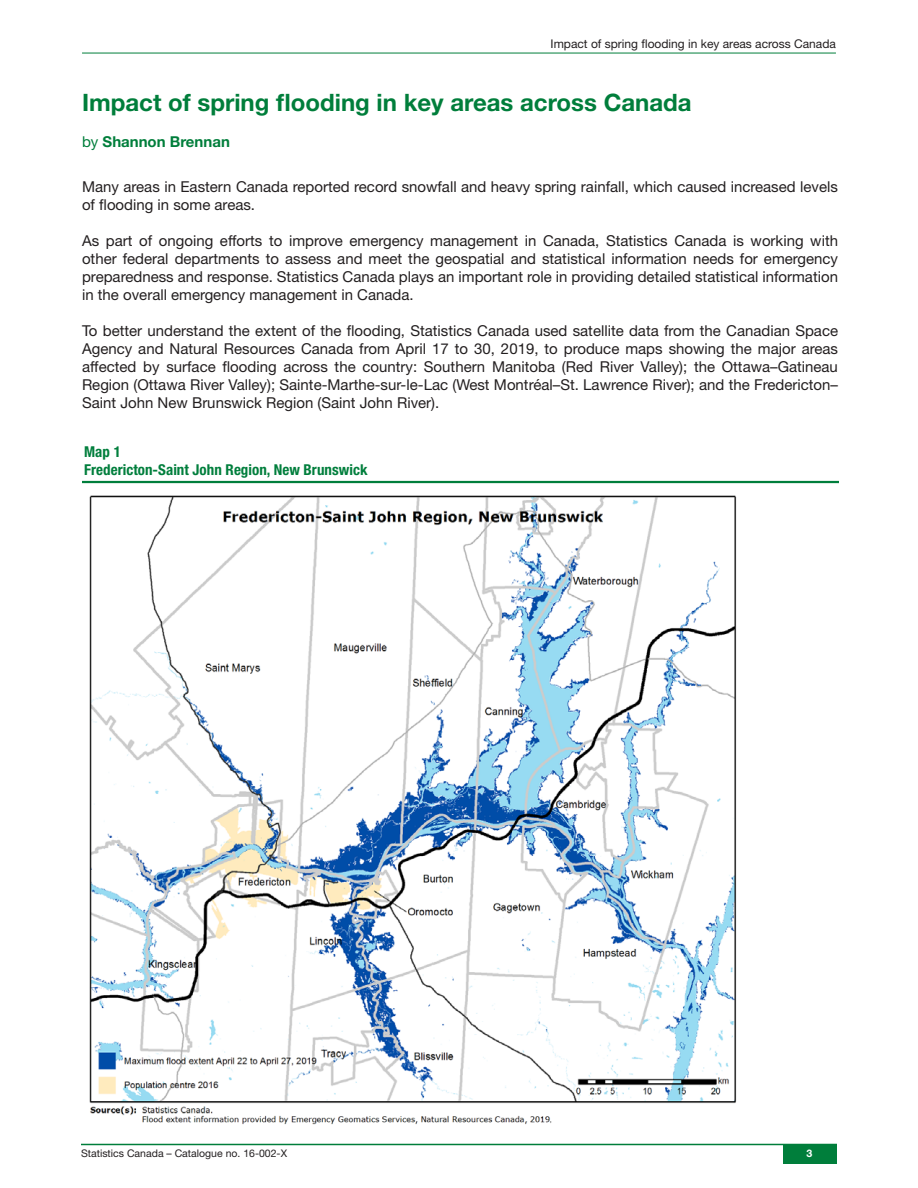
<style>
.page{position:relative;width:918px;height:1188px;background:#fff}
.page>*{position:absolute;margin:0;border:0;box-sizing:border-box;transform-origin:0 0}
.t1{font:700 24px "Helvetica Neue LT Std";color:#007e3b}
.t2{font:15px/18px "Helvetica Neue LT Std";color:#231f20;text-align:justify}
.t3{font:700 condensed 15px/18px "Helvetica Neue LT Std";letter-spacing:.005em;color:#007e3c}
.t4{font:700 15px "Helvetica Neue LT Std";color:#007e3b}
.t5{font:12px "Helvetica Neue LT Std";color:#231f20}
.t6{font:10.5px "Helvetica Neue LT Std";color:#231f20}
.t7{font:700 10.5px "Helvetica Neue LT Std";color:#fff}
.s1{font-weight:400}
</style>
<div class="page">
<hr style="left:82px;top:53px;width:754px;height:1px;background:#007e3b">
<div style="left:783px;top:1145px;width:54px;height:19px;background:#007e3b"></div>
<hr style="left:81px;top:1144px;width:756px;height:1px;background:#007e3b">
<hr style="left:82px;top:481px;width:756px;height:2px;background:#007e3c">
<img style="left:89px;top:495px;width:648px;height:630px">
<p class="t5" style="left:551px;top:37px;width:287px">Impact of spring flooding in key areas across Canada</p>
<h1 class="t1" style="left:82px;top:87px;width:611px">Impact of spring flooding in key areas across Canada</h1>
<p class="t4" style="left:82px;top:132px;width:149px"><span class="s1">by</span> Shannon Brennan</p>
<p class="t2" style="left:82px;top:177px;width:757px">Many areas in Eastern Canada reported record snowfall and heavy spring rainfall, which caused increased levels of flooding in some areas.</p>
<p class="t2" style="left:82px;top:231px;width:758px">As part of ongoing efforts to improve emergency management in Canada, Statistics Canada is working with other federal departments to assess and meet the geospatial and statistical information needs for emergency preparedness and response. Statistics Canada plays an important role in providing detailed statistical information in the overall emergency management in Canada.</p>
<p class="t2" style="left:82px;top:321px;width:758px">To better understand the extent of the flooding, Statistics Canada used satellite data from the Canadian Space Agency and Natural Resources Canada from April 17 to 30, 2019, to produce maps showing the major areas affected by surface flooding across the country: Southern Manitoba (Red River Valley); the Ottawa–Gatineau Region (Ottawa River Valley); Sainte-Marthe-sur-le-Lac (West Montréal–St. Lawrence River); and the Fredericton– Saint John New Brunswick Region (Saint John River).</p>
<p class="t3" style="left:84px;top:442px;width:285px">Map 1<br>Fredericton-Saint John Region, New Brunswick</p>
<p class="t6" style="left:81px;top:1147px;width:208px">Statistics Canada – Catalogue no. 16-002-X</p>
<p class="t7" style="left:806px;top:1147px;width:7px">3</p>
</div>
